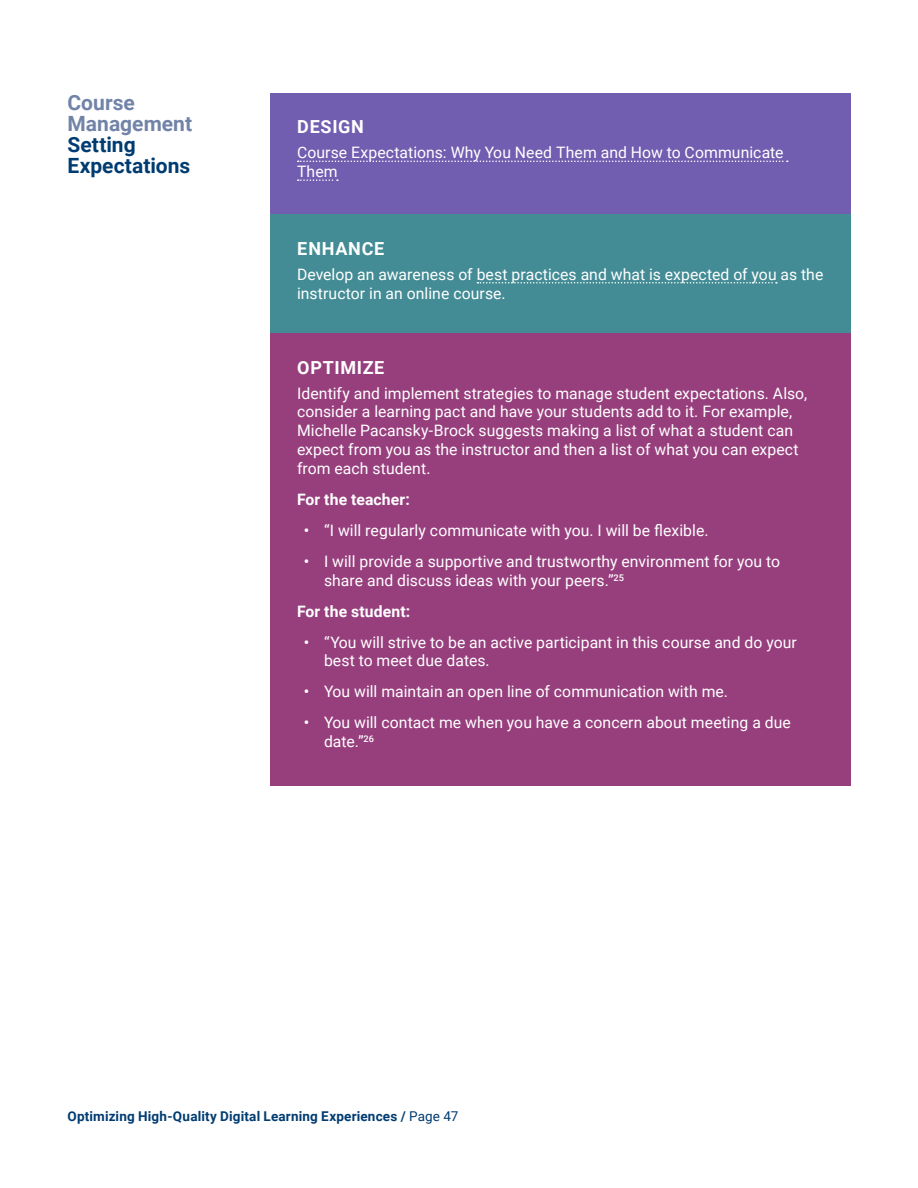
<style>
.page{position:relative;width:918px;height:1188px;background:#fff}
.page>*{position:absolute;margin:0;border:0;box-sizing:border-box;transform-origin:0 0}
.t1{font:700 21px/21px "Roboto";color:#003c71}
.t2{font:700 21px/21px "Roboto";color:#7183a8}
.P_-_D-E-O_title{font:700 18px "Roboto";letter-spacing:.04em;color:#fff}
.P_-_design_enhance_o{font:15.75px/18.9px "Roboto";letter-spacing:.005em;color:#fff}
.P_-_design_enhance_o-2{font:700 15.75px "Roboto";letter-spacing:.005em;color:#fff}
.t3{font:700 13.5px "Roboto";letter-spacing:.01em;color:#003c71}
.s1{font-weight:500}
.s2{font-weight:400}
</style>
<div class="page">
<div style="left:270px;top:93px;width:580px;height:121px;background:#725eb1"></div>
<svg style="left:298px;top:161px;width:490px;height:1px"></svg>
<svg style="left:298px;top:179px;width:40px;height:2px"></svg>
<div style="left:270px;top:214px;width:580px;height:119px;background:#448c95"></div>
<svg style="left:477px;top:282px;width:300px;height:2px"></svg>
<div style="left:270px;top:333px;width:580px;height:453px;background:#973f7d"></div>
<h1 class="t2" style="left:68px;top:91px;width:126px">Course<br>Management</h1>
<h1 class="t1" style="left:68px;top:133px;width:124px">Setting<br>Expectations</h1>
<p class="P_-_D-E-O_title" style="left:297px;top:114px;width:68px">DESIGN</p>
<p class="P_-_design_enhance_o" style="left:297px;top:143px;width:488px">Course Expectations: Why You Need Them and How to Communicate<br>Them</p>
<p class="P_-_D-E-O_title" style="left:297px;top:236px;width:89px">ENHANCE</p>
<p class="P_-_design_enhance_o" style="left:297px;top:264px;width:528px">Develop an awareness of best practices and what is expected of you as the instructor in an online course.</p>
<p class="P_-_D-E-O_title" style="left:297px;top:355px;width:89px">OPTIMIZE</p>
<p class="P_-_design_enhance_o" style="left:297px;top:383px;width:512px">Identify and implement strategies to manage student expectations. Also, consider a learning pact and have your students add to it. For example, Michelle Pacansky-Brock suggests making a list of what a student can expect from you as the instructor and then a list of what you can expect from each student.</p>
<p class="P_-_design_enhance_o-2" style="left:297px;top:488px;width:114px">For the teacher:</p>
<p class="P_-_design_enhance_o" style="left:304px;top:520px;width:406px"><span class="s1">•</span> “I will regularly communicate with you. I will be flexible.</p>
<p class="P_-_design_enhance_o" style="left:324px;top:551px;width:458px;text-indent:-20px"><span class="s1">•</span> I will provide a supportive and trustworthy environment for you to share and discuss ideas with your peers.”<sup>25</sup></p>
<p class="P_-_design_enhance_o-2" style="left:297px;top:600px;width:115px">For the student:</p>
<p class="P_-_design_enhance_o" style="left:324px;top:632px;width:474px;text-indent:-20px"><span class="s1">•</span> “You will strive to be an active participant in this course and do your best to meet due dates.</p>
<p class="P_-_design_enhance_o" style="left:304px;top:682px;width:426px"><span class="s1">•</span> You will maintain an open line of communication with me.</p>
<p class="P_-_design_enhance_o" style="left:324px;top:713px;width:468px;text-indent:-20px"><span class="s1">•</span> You will contact me when you have a concern about meeting a due date.”<sup>26</sup></p>
<p class="t3" style="left:68px;top:1106px;width:393px">Optimizing High-Quality Digital Learning Experiences / <span class="s2">Page 47</span></p>
</div>
